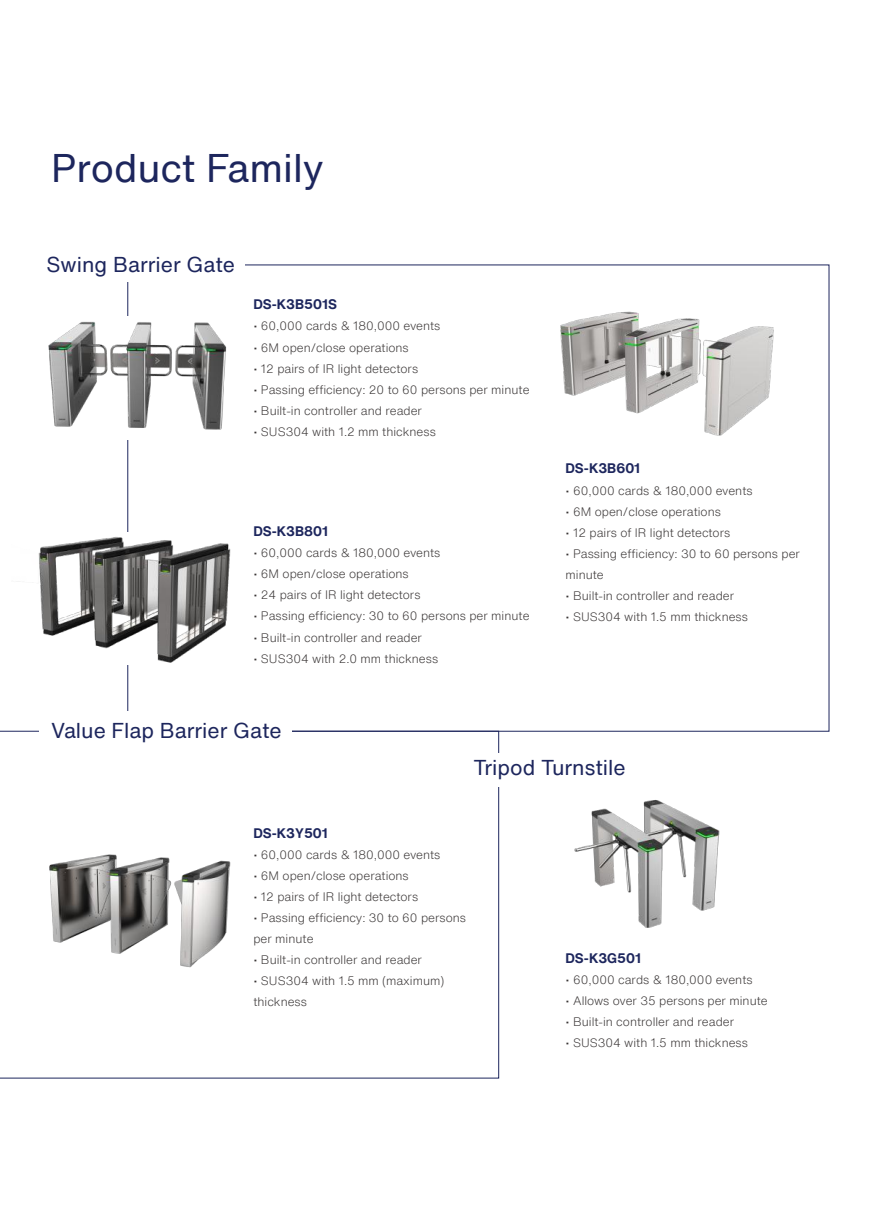
<style>
.page{position:relative;width:893px;height:1212px;background:#fff}
.page>*{position:absolute;margin:0;border:0;box-sizing:border-box;transform-origin:0 0}
.t1{font:39px "Helvetica Now Text";color:#1d265d}
.t2{font:21px "Helvetica Now Text";color:#1d265d}
.t3{font:700 13.5px "Helvetica Now Text";color:#1d265d}
.t4{font:300 12px/21px "Helvetica Now Text";color:#393535}
</style>
<div class="page">
<img style="left:574px;top:800px;width:146px;height:128px">
<img style="left:560px;top:311px;width:214px;height:125px">
<svg style="left:0;top:731px;width:499px;height:347px"></svg>
<img style="left:48px;top:321px;width:179px;height:109px">
<img style="left:38px;top:537px;width:193px;height:126px">
<div style="left:39px;top:711px;width:253px;height:33px;background:#fff"></div>
<div style="left:440px;top:753px;width:253px;height:33px;background:#fff"></div>
<h1 class="t1" style="left:51px;top:139px;width:274px">Product Family</h1>
<h2 class="t2" style="left:47px;top:248px;width:190px">Swing Barrier Gate</h2>
<p class="t3" style="left:253px;top:294px;width:85px">DS-K3B501S</p>
<p class="t4" style="left:253px;top:315px;width:189px">• 60,000 cards &amp; 180,000 events</p>
<p class="t4" style="left:253px;top:336px;width:157px">• 6M open/close operations</p>
<p class="t4" style="left:253px;top:357px;width:166px">• 12 pairs of IR light detectors</p>
<p class="t4" style="left:253px;top:378px;width:278px">• Passing efficiency: 20 to 60 persons per minute</p>
<p class="t4" style="left:253px;top:399px;width:170px">• Built-in controller and reader</p>
<p class="t4" style="left:253px;top:420px;width:184px">• SUS304 with 1.2 mm thickness</p>
<p class="t3" style="left:253px;top:521px;width:76px">DS-K3B801</p>
<p class="t4" style="left:253px;top:542px;width:189px">• 60,000 cards &amp; 180,000 events</p>
<p class="t4" style="left:253px;top:563px;width:157px">• 6M open/close operations</p>
<p class="t4" style="left:253px;top:584px;width:169px">• 24 pairs of IR light detectors</p>
<p class="t4" style="left:253px;top:605px;width:278px">• Passing efficiency: 30 to 60 persons per minute</p>
<p class="t4" style="left:253px;top:626px;width:170px">• Built-in controller and reader</p>
<p class="t4" style="left:253px;top:647px;width:186px">• SUS304 with 2.0 mm thickness</p>
<h2 class="t2" style="left:51px;top:714px;width:232px">Value Flap Barrier Gate</h2>
<p class="t3" style="left:566px;top:458px;width:76px">DS-K3B601</p>
<p class="t4" style="left:566px;top:479px;width:189px">• 60,000 cards &amp; 180,000 events</p>
<p class="t4" style="left:566px;top:500px;width:157px">• 6M open/close operations</p>
<p class="t4" style="left:566px;top:521px;width:166px">• 12 pairs of IR light detectors</p>
<p class="t4" style="left:566px;top:542px;width:236px">• Passing efficiency: 30 to 60 persons per minute</p>
<p class="t4" style="left:566px;top:584px;width:170px">• Built-in controller and reader</p>
<p class="t4" style="left:566px;top:605px;width:184px">• SUS304 with 1.5 mm thickness</p>
<p class="t3" style="left:253px;top:823px;width:76px">DS-K3Y501</p>
<h2 class="t2" style="left:473px;top:752px;width:154px">Tripod Turnstile</h2>
<p class="t4" style="left:253px;top:844px;width:189px">• 60,000 cards &amp; 180,000 events</p>
<p class="t4" style="left:253px;top:865px;width:157px">• 6M open/close operations</p>
<p class="t4" style="left:253px;top:886px;width:166px">• 12 pairs of IR light detectors</p>
<p class="t4" style="left:253px;top:907px;width:214px">• Passing efficiency: 30 to 60 persons per minute</p>
<p class="t4" style="left:253px;top:949px;width:170px">• Built-in controller and reader</p>
<p class="t4" style="left:253px;top:970px;width:192px">• SUS304 with 1.5 mm (maximum) thickness</p>
<p class="t4" style="left:566px;top:969px;width:189px">• 60,000 cards &amp; 180,000 events</p>
<p class="t3" style="left:566px;top:948px;width:77px">DS-K3G501</p>
<p class="t4" style="left:566px;top:990px;width:204px">• Allows over 35 persons per minute</p>
<p class="t4" style="left:566px;top:1011px;width:170px">• Built-in controller and reader</p>
<p class="t4" style="left:566px;top:1032px;width:184px">• SUS304 with 1.5 mm thickness</p>
</div>
